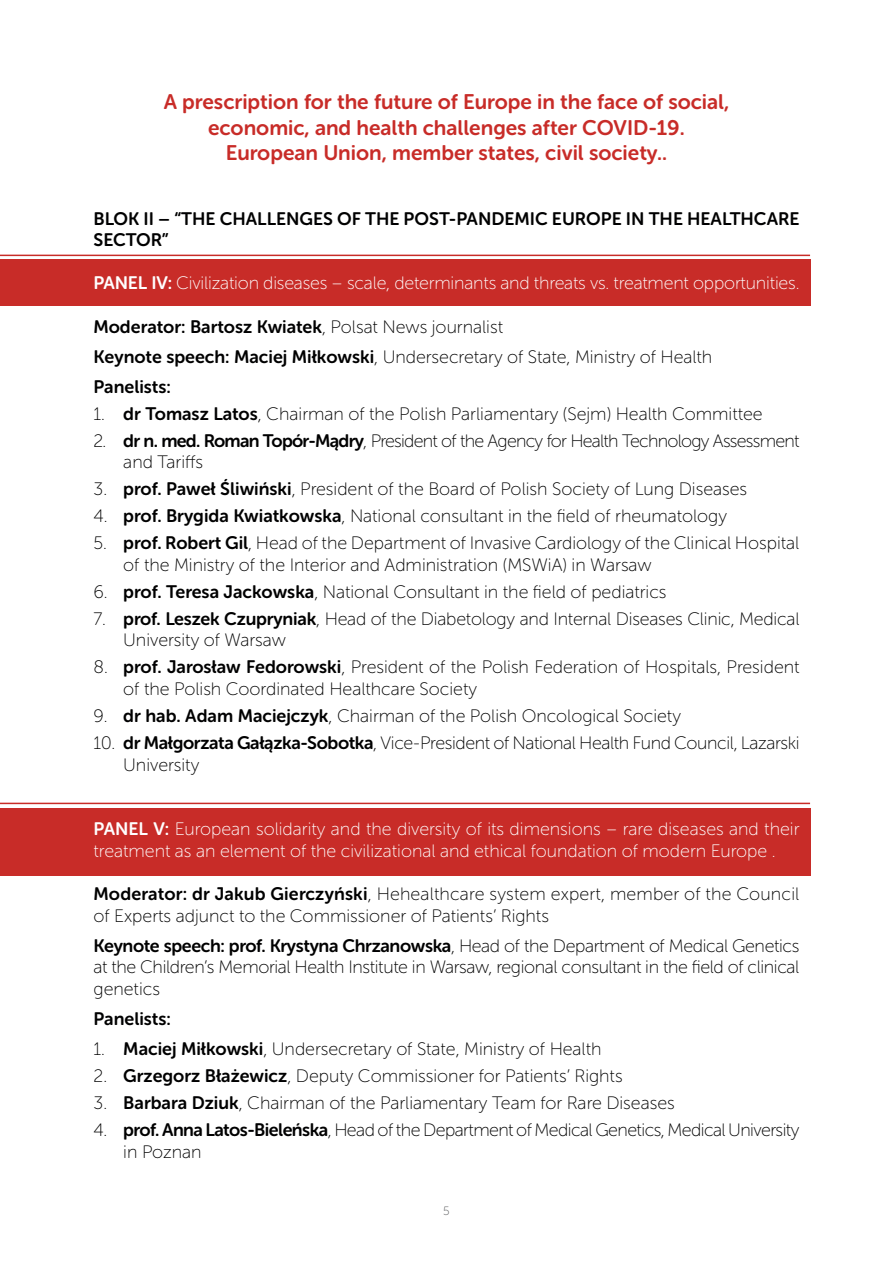
<style>
.page{position:relative;width:893px;height:1263px;background:#fff}
.page>*{position:absolute;margin:0;border:0;box-sizing:border-box;transform-origin:0 0}
.t1{font:21px/25.2px "Museo Sans Rounded 700";color:#c82c28;text-align:center}
.t2{font:18px/21.6px "Museo Sans Rounded 100";color:#000001}
.t3{font:18px/21.6px "Museo Sans Rounded 100";color:#fff}
.t4{font:18px/21.6px "Museo Sans Rounded 100";letter-spacing:-.02em;color:#000001}
.t5{font:18px/21.6px "Museo Sans Rounded 700";color:#000001}
.t6{font:18px/21.6px "Museo Sans Rounded 100";letter-spacing:-.03em;color:#000001}
.t7{font:18px/21.6px "Museo Sans Rounded 100";letter-spacing:-.04em;color:#000001}
.t8{font:18px "Museo Sans Rounded 700";letter-spacing:-.02em;color:#000001}
.t9{font:12px "Museo Sans Rounded 100";color:#57585a}
.s1{font-family:"Museo Sans Rounded 700"}
.s2{font-family:"Museo Sans Rounded 100"}
</style>
<div class="page">
<div style="left:0;top:808px;width:810px;height:67px;background:#c82c28"></div>
<div style="left:0;top:259px;width:810px;height:47px;background:#c82c28"></div>
<hr style="left:0;top:255px;width:810px;height:1px;background:#c82c28">
<hr style="left:0;top:803px;width:810px;height:1px;background:#c82c28">
<p class="t1" style="left:164px;top:90px;width:567px">A prescription for the future of Europe in the face of social, economic, and health challenges after COVID-19.<br>European Union, member states, civil society..</p>
<p class="t5" style="left:94px;top:208px;width:707px">BLOK II – “THE CHALLENGES OF THE POST-PANDEMIC EUROPE IN THE HEALTHCARE<br>SECTOR”</p>
<p class="t3" style="left:94px;top:273px;width:707px"><span class="s1">PANEL IV:</span> Civilization diseases – scale, determinants and threats vs. treatment opportunities.</p>
<p class="t5" style="left:94px;top:316px;width:411px">Moderator: Bartosz Kwiatek<span class="s2">, Polsat News journalist</span></p>
<p class="t2" style="left:94px;top:346px;width:620px"><span class="s1">Keynote speech: Maciej Miłkowski</span>, Undersecretary of State, Ministry of Health</p>
<p class="t5" style="left:94px;top:376px;width:79px">Panelists:</p>
<p class="t2" style="left:94px;top:403px;width:671px">1. <span class="s1">dr Tomasz Latos</span>, Chairman of the Polish Parliamentary (Sejm) Health Committee</p>
<p class="t7" style="left:123px;top:430px;width:678px;text-indent:-30px">2. <span class="s1">dr n. med. Roman Topór-Mądry</span>, President of the Agency for Health Technology Assessment and Tariffs</p>
<p class="t2" style="left:94px;top:478px;width:655px">3. <span class="s1">prof. Paweł Śliwiński</span>, President of the Board of Polish Society of Lung Diseases</p>
<p class="t2" style="left:94px;top:505px;width:635px">4. <span class="s1">prof. Brygida Kwiatkowska</span>, National consultant in the field of rheumatology</p>
<p class="t2" style="left:123px;top:532px;width:678px;text-indent:-30px">5. <span class="s1">prof. Robert Gil</span>, Head of the Department of Invasive Cardiology of the Clinical Hospital of the Ministry of the Interior and Administration (MSWiA) in Warsaw</p>
<p class="t2" style="left:94px;top:581px;width:574px">6. <span class="s1">prof. Teresa Jackowska</span>, National Consultant in the field of pediatrics</p>
<p class="t2" style="left:123px;top:608px;width:678px;text-indent:-30px">7. <span class="s1">prof. Leszek Czupryniak</span>, Head of the Diabetology and Internal Diseases Clinic, Medical<br>University of Warsaw</p>
<p class="t2" style="left:123px;top:657px;width:678px;text-indent:-30px">8. <span class="s1">prof. Jarosław Fedorowski</span>, President of the Polish Federation of Hospitals, President of the Polish Coordinated Healthcare Society</p>
<p class="t2" style="left:94px;top:705px;width:589px">9. <span class="s1">dr hab. Adam Maciejczyk</span>, Chairman of the Polish Oncological Society</p>
<p class="t4" style="left:123px;top:732px;width:678px;text-indent:-30px">10. <span class="s1">dr Małgorzata Gałązka-Sobotka</span>, Vice-President of National Health Fund Council, Lazarski<br>University</p>
<p class="t3" style="left:94px;top:819px;width:707px"><span class="s1">PANEL V:</span> European solidarity and the diversity of its dimensions – rare diseases and their treatment as an element of the civilizational and ethical foundation of modern Europe .</p>
<p class="t2" style="left:94px;top:883px;width:707px"><span class="s1">Moderator: dr Jakub Gierczyński</span>, Hehealthcare system expert, member of the Council of Experts adjunct to the Commissioner of Patients’ Rights</p>
<p class="t8" style="left:94px;top:935px;width:707px">Keynote speech: prof. Krystyna Chrzanowska<span class="s2">, Head of the Department of Medical Genetics</span></p>
<p class="t4" style="left:94px;top:957px;width:707px">at the Children’s Memorial Health Institute in Warsaw, regional consultant in the field of clinical genetics</p>
<p class="t5" style="left:94px;top:1008px;width:79px">Panelists:</p>
<p class="t2" style="left:94px;top:1038px;width:509px">1. <span class="s1">Maciej Miłkowski</span>, Undersecretary of State, Ministry of Health</p>
<p class="t2" style="left:94px;top:1065px;width:531px">2. <span class="s1">Grzegorz Błażewicz</span>, Deputy Commissioner for Patients’ Rights</p>
<p class="t2" style="left:94px;top:1092px;width:583px">3. <span class="s1">Barbara Dziuk</span>, Chairman of the Parliamentary Team for Rare Diseases</p>
<p class="t6" style="left:123px;top:1119px;width:678px;text-indent:-30px">4. <span class="s1">prof. Anna Latos-Bieleńska</span>, Head of the Department of Medical Genetics, Medical University in Poznan</p>
<p class="t9" style="left:443px;top:1204px;width:8px">5</p>
</div>
